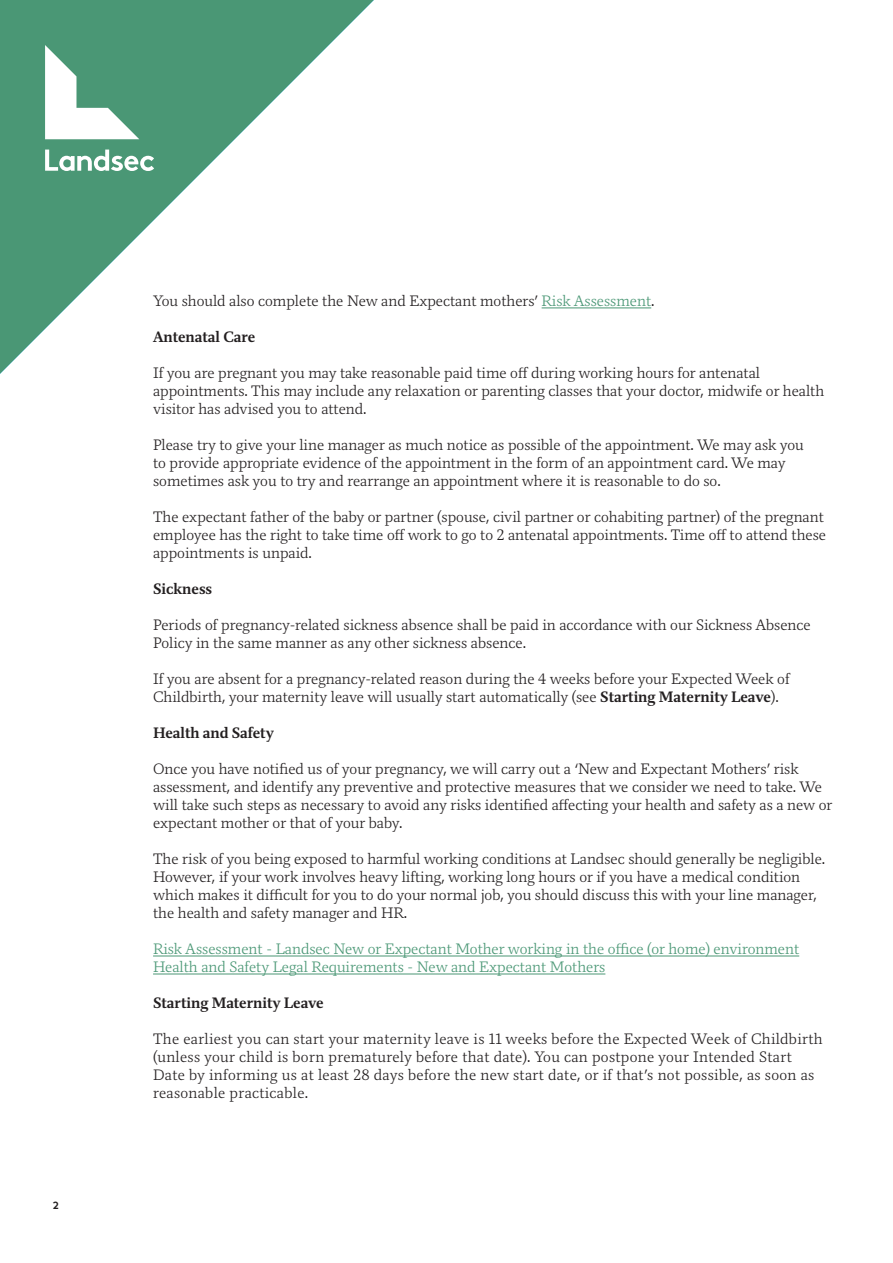
<style>
.page{position:relative;width:893px;height:1263px;background:#fff}
.page>*{position:absolute;margin:0;border:0;box-sizing:border-box;transform-origin:0 0}
.Body_-_FM{font:15px/18px "FM Light";color:#231f20}
.Body_-_FM-2{font:15px/18px "FM Light";letter-spacing:.02em;color:#231f20}
.Body_-_FM-3{font:15px "FM Light";color:#4a9775}
.Body_-_FM-4{font:700 15px "FM";color:#231f20}
.t1{font:700 10.5px "Landsec Brown";color:#231f20}
.s1{color:#4a9775}
.s2{font-family:"FM";font-weight:700}
</style>
<div class="page">
<svg style="left:0;top:0;width:374px;height:374px"></svg>
<svg style="left:45px;top:45px;width:94px;height:94px"></svg>
<svg style="left:45px;top:150px;width:109px;height:21px"></svg>
<hr style="left:542px;top:308px;width:109px;height:1px;background:#4a9775">
<hr style="left:153px;top:956px;width:646px;height:1px;background:#4a9775">
<hr style="left:153px;top:974px;width:452px;height:1px;background:#4a9775">
<p class="t1" style="left:53px;top:1199px;width:7px">2</p>
<p class="Body_-_FM" style="left:153px;top:292px;width:503px">You should also complete the New and Expectant mothers’ <span class="s1">Risk Assessment</span>.</p>
<p class="Body_-_FM-4" style="left:153px;top:327px;width:104px">Antenatal Care</p>
<p class="Body_-_FM" style="left:153px;top:364px;width:673px">If you are pregnant you may take reasonable paid time off during working hours for antenatal appointments. This may include any relaxation or parenting classes that your doctor, midwife or health visitor has advised you to attend.</p>
<p class="Body_-_FM" style="left:153px;top:436px;width:652px">Please try to give your line manager as much notice as possible of the appointment. We may ask you to provide appropriate evidence of the appointment in the form of an appointment card. We may sometimes ask you to try and rearrange an appointment where it is reasonable to do so.</p>
<p class="Body_-_FM" style="left:153px;top:508px;width:675px">The expectant father of the baby or partner (spouse, civil partner or cohabiting partner) of the pregnant employee has the right to take time off work to go to 2 antenatal appointments. Time off to attend these appointments is unpaid.</p>
<p class="Body_-_FM-4" style="left:153px;top:579px;width:61px">Sickness</p>
<p class="Body_-_FM" style="left:153px;top:616px;width:659px">Periods of pregnancy-related sickness absence shall be paid in accordance with our Sickness Absence<br>Policy in the same manner as any other sickness absence.</p>
<p class="Body_-_FM" style="left:153px;top:670px;width:638px">If you are absent for a pregnancy-related reason during the 4 weeks before your Expected Week of<br>Childbirth, your maternity leave will usually start automatically (see <span class="s2">Starting Maternity Leave</span>).</p>
<p class="Body_-_FM-4" style="left:153px;top:723px;width:122px">Health and Safety</p>
<p class="Body_-_FM" style="left:153px;top:760px;width:681px">Once you have notified us of your pregnancy, we will carry out a ‘New and Expectant Mothers’ risk assessment, and identify any preventive and protective measures that we consider we need to take. We will take such steps as necessary to avoid any risks identified affecting your health and safety as a new or expectant mother or that of your baby.</p>
<p class="Body_-_FM" style="left:153px;top:850px;width:674px">The risk of you being exposed to harmful working conditions at Landsec should generally be negligible.<br>However, if your work involves heavy lifting, working long hours or if you have a medical condition which makes it difficult for you to do your normal job, you should discuss this with your line manager, the health and safety manager and HR.</p>
<p class="Body_-_FM-3" style="left:153px;top:939px;width:648px">Risk Assessment - Landsec New or Expectant Mother working in the office (or home) environment</p>
<p class="Body_-_FM-3" style="left:153px;top:957px;width:454px">Health and Safety Legal Requirements - New and Expectant Mothers</p>
<p class="Body_-_FM-4" style="left:153px;top:993px;width:172px">Starting Maternity Leave</p>
<p class="Body_-_FM-2" style="left:153px;top:1030px;width:671px">The earliest you can start your maternity leave is 11 weeks before the Expected Week of Childbirth (unless your child is born prematurely before that date). You can postpone your Intended Start Date by informing us at least 28 days before the new start date, or if that’s not possible, as soon as reasonable practicable.</p>
</div>
